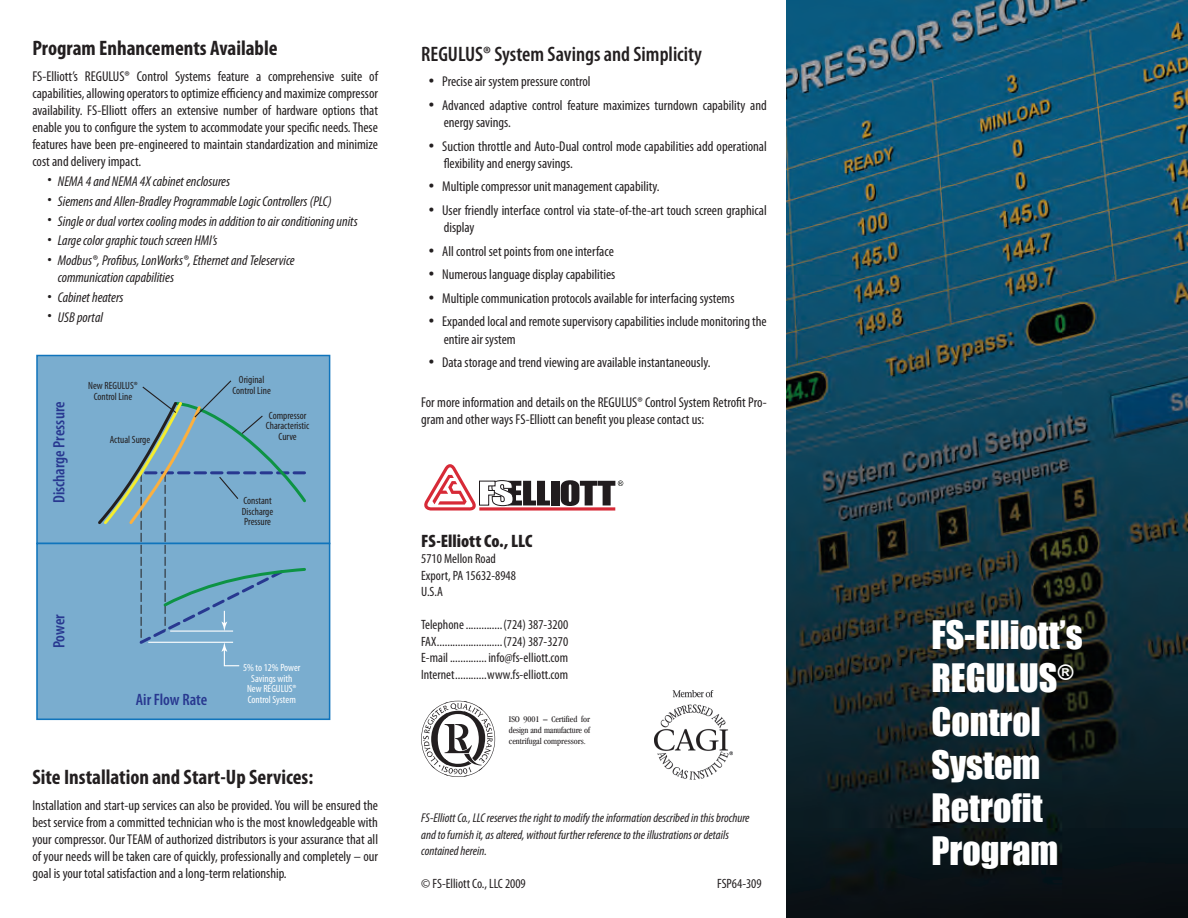
<style>
.page{position:relative;width:1188px;height:918px;background:#fff}
.page>*{position:absolute;margin:0;border:0;box-sizing:border-box;transform-origin:0 0}
.t1{font:36px/43.2px "Impact";color:#fff}
.t2{font:700 condensed 21px "Myriad Pro";color:#231f20}
.t3{font:600 condensed 21px "Myriad Pro";color:#231f20}
.t4{font:900 condensed 18px "Myriad Pro";color:#231f20}
.t5{font:600 condensed 16.5px "Myriad Pro";color:#283890}
.t6{font:condensed 14.25px/17.1px "Myriad Pro";color:#231f20}
.t7{font:italic condensed 14.25px/17.1px "Myriad Pro";color:#231f20}
.t8{font:condensed 13.5px/16.5px "Myriad Pro";color:#231f20}
.t9{font:italic condensed 12.75px/16.5px "Myriad Pro";color:#231f20}
.t10{font:condensed 10.5px/10.5px "Myriad Pro";color:#231f20;text-align:center}
.t11{font:condensed 10.5px/10.5px "Myriad Pro";color:#fff;text-align:center}
.t12{font:condensed 9px/10.8px "Garamond";color:#231f20;text-align:justify}
.s1{font-size:16.5px}
.s2{font-size:21px}
</style>
<div class="page">
<img style="left:787px;top:0;width:401px;height:918px">
<svg style="left:424px;top:464px;width:199px;height:47px"></svg>
<img style="left:654px;top:690px;width:79px;height:90px">
<svg style="left:421px;top:701px;width:74px;height:76px"></svg>
<div style="left:37px;top:356px;width:293px;height:187px;background:#7aadcf"></div>
<div style="left:36px;top:355px;width:294px;height:189px;border:2px solid #1074bc"></div>
<div style="left:37px;top:543px;width:293px;height:176px;background:#7aadcf"></div>
<div style="left:36px;top:543px;width:294px;height:177px;border:2px solid #1074bc"></div>
<svg style="left:95px;top:380px;width:214px;height:287px"></svg>
<h2 class="t2" style="left:32px;top:35px;width:247px">Program Enhancements Available</h2>
<p class="t6" style="left:32px;top:67px;width:347px;text-align:justify">FS-Elliott’s REGULUS® Control Systems feature a comprehensive suite of capabilities, allowing operators to optimize efficiency and maximize compressor availability. FS-Elliott offers an extensive number of hardware options that enable you to configure the system to accommodate your specific needs. These features have been pre-engineered to maintain standardization and minimize cost and delivery impact.</p>
<p class="t7" style="left:47px;top:173px;width:184px"><span class="s1">•</span> NEMA 4 and NEMA 4X cabinet enclosures</p>
<p class="t7" style="left:47px;top:192px;width:286px"><span class="s1">•</span> Siemens and Allen-Bradley Programmable Logic Controllers (PLC)</p>
<p class="t7" style="left:47px;top:212px;width:312px"><span class="s1">•</span> Single or dual vortex cooling modes in addition to air conditioning units</p>
<p class="t7" style="left:47px;top:232px;width:172px"><span class="s1">•</span> Large color graphic touch screen HMI’s</p>
<p class="t7" style="left:58px;top:252px;width:238px;text-indent:-10px"><span class="s1">•</span> Modbus®, Profibus, LonWorks®, Ethernet and Teleservice communication capabilities</p>
<p class="t7" style="left:47px;top:289px;width:78px"><span class="s1">•</span> Cabinet heaters</p>
<p class="t7" style="left:47px;top:308px;width:57px"><span class="s1">•</span> USB portal</p>
<p class="t5" style="left:49px;top:503px;width:103px;rotate:-90deg">Discharge Pressure</p>
<p class="t10" style="left:88px;top:380px;width:51px">New REGULUS®<br>Control Line</p>
<p class="t10" style="left:110px;top:434px;width:42px">Actual Surge</p>
<p class="t10" style="left:233px;top:375px;width:40px">Original<br>Control Line</p>
<p class="t10" style="left:266px;top:410px;width:45px">Compressor<br>Characteristic<br>Curve</p>
<p class="t10" style="left:242px;top:495px;width:33px;text-align:left">Constant<br>Discharge<br>Pressure</p>
<p class="t5" style="left:49px;top:648px;width:35px;rotate:-90deg">Power</p>
<p class="t5" style="left:136px;top:690px;width:73px">Air Flow Rate</p>
<p class="t11" style="left:243px;top:662px;width:59px">5% to 12% Power<br>Savings with<br>New REGULUS®<br>Control System</p>
<h2 class="t2" style="left:32px;top:764px;width:282px">Site Installation and Start-Up Services:</h2>
<p class="t6" style="left:32px;top:796px;width:347px;text-align:justify">Installation and start-up services can also be provided. You will be ensured the best service from a committed technician who is the most knowledgeable with your compressor. Our TEAM of authorized distributors is your assurance that all of your needs will be taken care of quickly, professionally and completely – our goal is your total satisfaction and a long-term relationship.</p>
<h2 class="t3" style="left:421px;top:41px;width:282px">REGULUS® System Savings and Simplicity</h2>
<p class="t6" style="left:429px;top:73px;width:163px"><span class="s2">•</span> Precise air system pressure control</p>
<p class="t6" style="left:444px;top:97px;width:325px;text-indent:-15px"><span class="s2">•</span> Advanced adaptive control feature maximizes turndown capability and energy savings.</p>
<p class="t6" style="left:444px;top:137px;width:325px;text-indent:-15px"><span class="s2">•</span> Suction throttle and Auto-Dual control mode capabilities add operational flexibility and energy savings.</p>
<p class="t6" style="left:429px;top:178px;width:232px"><span class="s2">•</span> Multiple compressor unit management capability.</p>
<p class="t6" style="left:444px;top:202px;width:325px;text-indent:-15px"><span class="s2">•</span> User friendly interface control via state-of-the-art touch screen graphical display</p>
<p class="t6" style="left:429px;top:242px;width:187px"><span class="s2">•</span> All control set points from one interface</p>
<p class="t6" style="left:429px;top:266px;width:188px"><span class="s2">•</span> Numerous language display capabilities</p>
<p class="t6" style="left:429px;top:289px;width:307px"><span class="s2">•</span> Multiple communication protocols available for interfacing systems</p>
<p class="t6" style="left:444px;top:313px;width:325px;text-indent:-15px"><span class="s2">•</span> Expanded local and remote supervisory capabilities include monitoring the entire air system</p>
<p class="t6" style="left:429px;top:354px;width:283px"><span class="s2">•</span> Data storage and trend viewing are available instantaneously.</p>
<p class="t6" style="left:421px;top:393px;width:347px">For more information and details on the REGULUS® Control System Retrofit Pro&shy;gram and other ways FS-Elliott can benefit you please contact us:</p>
<p class="t4" style="left:421px;top:529px;width:113px">FS-Elliott Co., LLC</p>
<p class="t8" style="left:421px;top:550px;width:96px">5710 Mellon Road<br>Export, PA 15632-8948<br>U.S.A</p>
<p class="t8" style="left:421px;top:616px;width:149px;text-align:justify">Telephone..............(724) 387-3200<br>FAX.........................(724) 387-3270<br>E-mail .............. info@fs-elliott.com Internet............www.fs-elliott.com</p>
<p class="t12" style="left:509px;top:714px;width:83px">ISO 9001 – Certified for design and manufacture of centrifugal compressors.</p>
<p class="t9" style="left:421px;top:810px;width:330px">FS-Elliott Co., LLC reserves the right to modify the information described in this brochure and to furnish it, as altered, without further reference to the illustrations or details contained herein.</p>
<p class="t8" style="left:421px;top:875px;width:106px">© FS-Elliott Co., LLC 2009</p>
<p class="t8" style="left:717px;top:875px;width:46px">FSP64-309</p>
<h1 class="t1" style="left:932px;top:613px;width:153px">FS-Elliott’s<br>REGULUS<sup>®<br></sup>Control<br>System<br>Retrofit<br>Program</h1>
</div>
